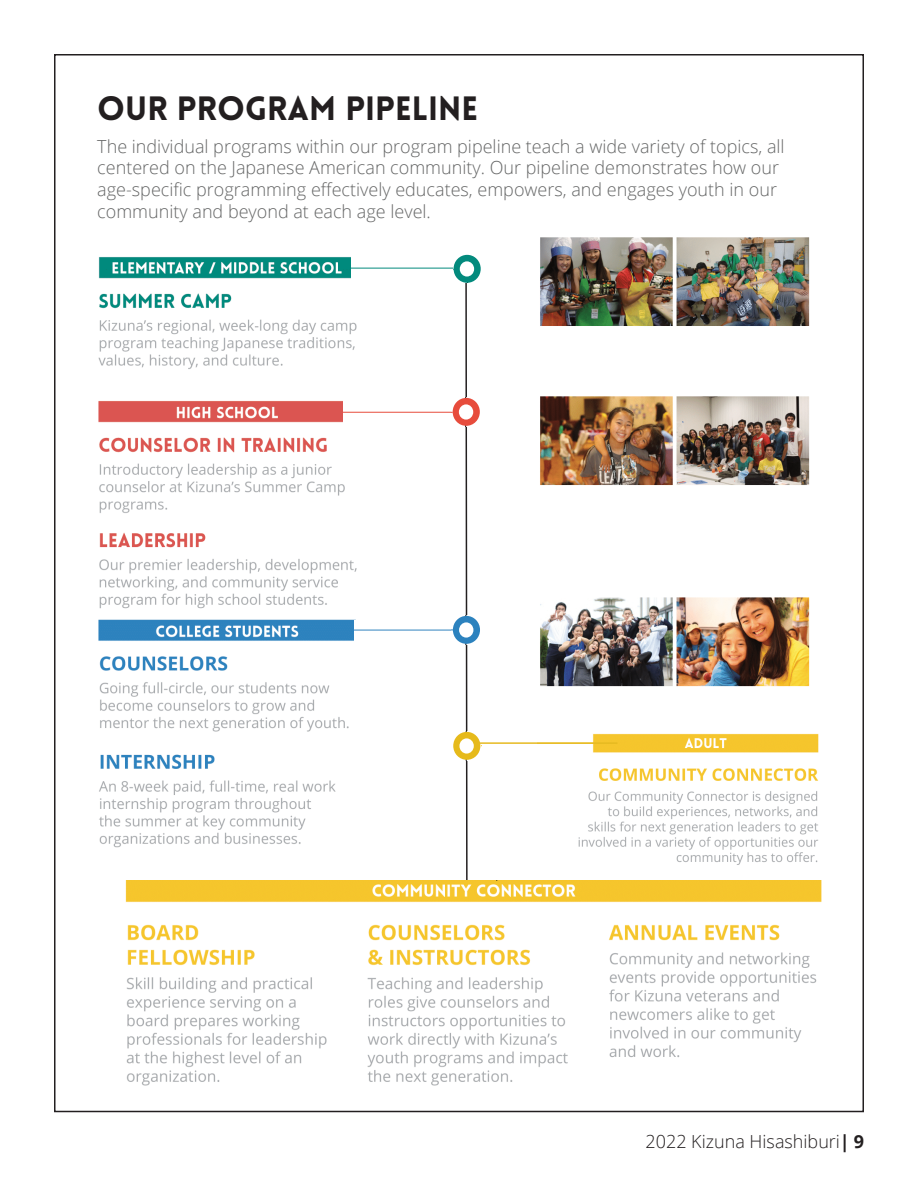
<style>
.page{position:relative;width:918px;height:1188px;background:#fff}
.page>*{position:absolute;margin:0;border:0;box-sizing:border-box;transform-origin:0 0}
.t1{font:900 33px "Lovelo";color:#231f20}
.t2{font:300 18px/21.6px "Open Sans";color:#656666}
.t3{font:300 18px "Open Sans";color:#231f20}
.s1{font-weight:700}
</style>
<div class="page">
<img style="left:98px;top:257px;width:259px;height:591px">
<div style="left:354px;top:620px;width:104px;height:24px;background:#fff"></div>
<hr style="left:354px;top:630px;width:104px;height:1px;background:#3083be">
<img style="left:125px;top:880px;width:697px;height:206px">
<div style="left:344px;top:393px;width:107px;height:45px;background:#fff"></div>
<hr style="left:344px;top:412px;width:107px;height:1px;background:#e74c3c">
<div style="left:351px;top:243px;width:108px;height:71px;background:#fff"></div>
<hr style="left:351px;top:268px;width:108px;height:1px;background:#038a7d">
<img style="left:540px;top:237px;width:279px;height:628px">
<div style="left:453px;top:239px;width:30px;height:44px;background:#fff"></div>
<svg style="left:455px;top:259px;width:26px;height:24px"></svg>
<div style="left:454px;top:255px;width:27px;height:28px;background:#038a7d;border-radius:50%"></div>
<div style="left:460px;top:261px;width:14px;height:16px;background:#fff;border-radius:50%"></div>
<svg style="left:453px;top:398px;width:27px;height:28px"></svg>
<div style="left:453px;top:398px;width:27px;height:28px;background:#e74c3c;border-radius:50%"></div>
<div style="left:459px;top:404px;width:14px;height:16px;background:#fff;border-radius:50%"></div>
<svg style="left:453px;top:616px;width:27px;height:28px"></svg>
<div style="left:453px;top:616px;width:27px;height:28px;background:#2c82be;border-radius:50%"></div>
<div style="left:459px;top:622px;width:14px;height:16px;background:#fff;border-radius:50%"></div>
<svg style="left:453px;top:732px;width:27px;height:28px"></svg>
<svg style="left:465px;top:261px;width:3px;height:621px"></svg>
<div style="left:453px;top:732px;width:27px;height:28px;background:#e6ba1b;border-radius:50%"></div>
<div style="left:459px;top:738px;width:15px;height:16px;background:#fff;border-radius:50%"></div>
<hr style="left:478px;top:742px;width:140px;height:2px;background:#e6ba21">
<p class="t1" style="left:97px;top:88px;width:382px">OUR PROGRAM PIPELINE</p>
<p class="t2" style="left:97px;top:135px;width:689px">The individual programs within our program pipeline teach a wide variety of topics, all centered on the Japanese American community. Our pipeline demonstrates how our age-specific programming effectively educates, empowers, and engages youth in our community and beyond at each age level.</p>
<p class="t3" style="left:646px;top:1129px;width:220px">2022 Kizuna Hisashiburi<span class="s1">| 9</span></p>
</div>
